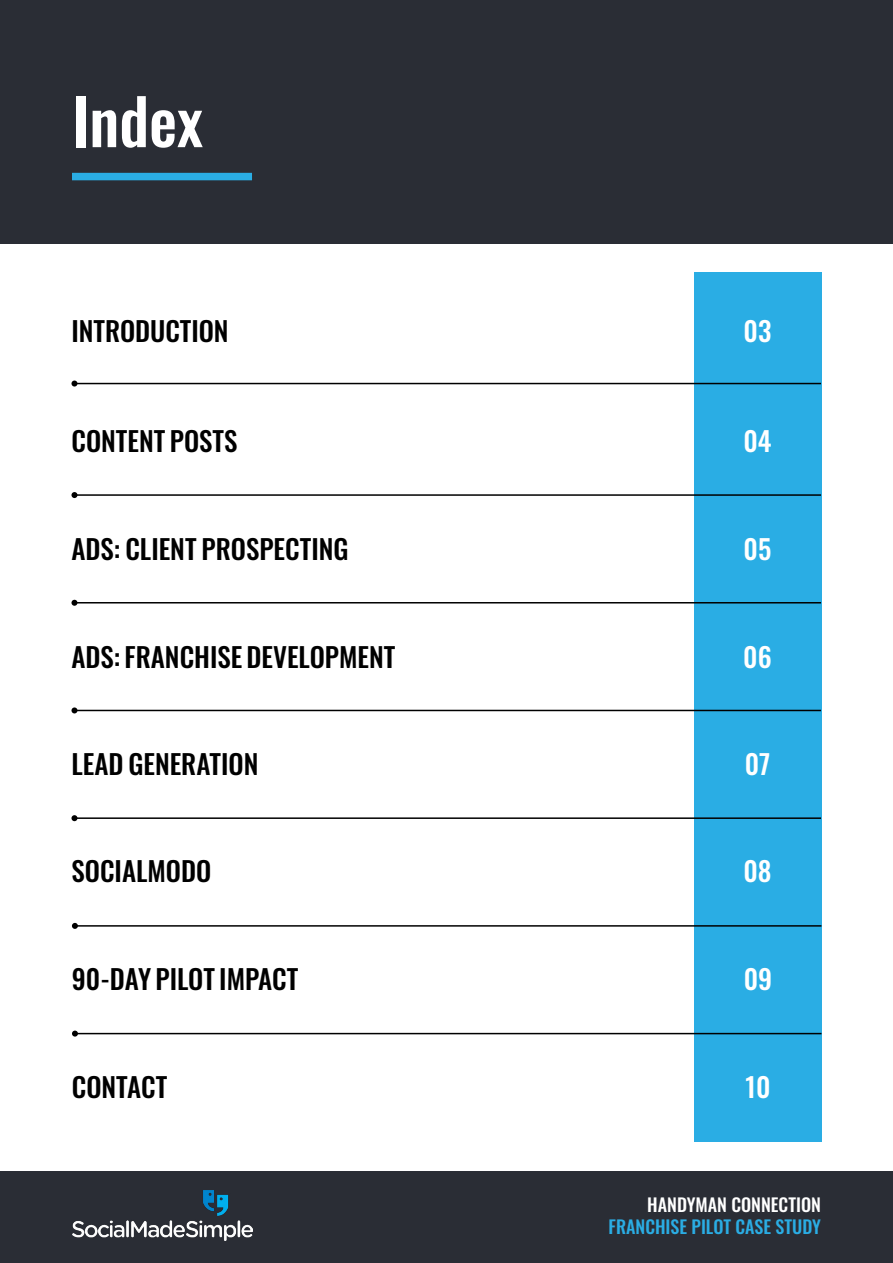
<style>
.page{position:relative;width:893px;height:1263px;background:#fff}
.page>*{position:absolute;margin:0;border:0;box-sizing:border-box;transform-origin:0 0}
.t1{font:500 63px "Oswald";color:#fff}
.t2{font:500 27px "Oswald";color:#000}
.t3{font:500 27px "Oswald";color:#fff}
.t4{font:500 18px "Oswald";color:#2aade4}
.t5{font:500 18px "Oswald";color:#fff}
</style>
<div class="page">
<div style="left:0;top:1171px;width:893px;height:92px;background:#2a2d35"></div>
<div style="left:0;top:0;width:893px;height:243px;background:#2a2d35"></div>
<div style="left:694px;top:273px;width:127px;height:869px;background:#2aade4"></div>
<hr style="left:74px;top:383px;width:747px;height:1px;background:#000">
<svg style="left:71px;top:380px;width:6px;height:6px"></svg>
<hr style="left:74px;top:602px;width:747px;height:1px;background:#000">
<svg style="left:71px;top:600px;width:6px;height:6px"></svg>
<hr style="left:74px;top:817px;width:747px;height:2px;background:#000">
<svg style="left:71px;top:815px;width:6px;height:6px"></svg>
<hr style="left:75px;top:925px;width:746px;height:2px;background:#000">
<svg style="left:72px;top:923px;width:6px;height:6px"></svg>
<hr style="left:75px;top:1033px;width:746px;height:1px;background:#000">
<svg style="left:72px;top:1030px;width:6px;height:6px"></svg>
<hr style="left:74px;top:494px;width:747px;height:2px;background:#000">
<svg style="left:71px;top:492px;width:6px;height:6px"></svg>
<hr style="left:74px;top:710px;width:747px;height:1px;background:#000">
<svg style="left:71px;top:707px;width:6px;height:6px"></svg>
<div style="left:76px;top:173px;width:172px;height:7px;background:#2aade4"></div>
<img style="left:72px;top:1191px;width:180px;height:49px">
<h1 class="t1" style="left:72px;top:89px;width:133px">Index</h1>
<p class="t2" style="left:71px;top:317px;width:159px">INTRODUCTION</p>
<p class="t3" style="left:744px;top:317px;width:29px">03</p>
<p class="t2" style="left:71px;top:426px;width:168px">CONTENT POSTS</p>
<p class="t3" style="left:743px;top:426px;width:30px">04</p>
<p class="t2" style="left:71px;top:535px;width:279px">ADS: CLIENT PROSPECTING</p>
<p class="t3" style="left:744px;top:535px;width:29px">05</p>
<p class="t2" style="left:71px;top:642px;width:325px">ADS: FRANCHISE DEVELOPMENT</p>
<p class="t3" style="left:743px;top:642px;width:30px">06</p>
<p class="t2" style="left:71px;top:750px;width:188px">LEAD GENERATION</p>
<p class="t3" style="left:745px;top:750px;width:27px">07</p>
<p class="t2" style="left:71px;top:857px;width:141px">SOCIALMODO</p>
<p class="t3" style="left:743px;top:857px;width:30px">08</p>
<p class="t2" style="left:72px;top:965px;width:228px">90-DAY PILOT IMPACT</p>
<p class="t3" style="left:744px;top:965px;width:30px">09</p>
<p class="t2" style="left:72px;top:1073px;width:97px">CONTACT</p>
<p class="t3" style="left:745px;top:1073px;width:27px">10</p>
<p class="t5" style="left:647px;top:1196px;width:175px">HANDYMAN CONNECTION</p>
<p class="t4" style="left:609px;top:1217px;width:214px">FRANCHISE PILOT CASE STUDY</p>
</div>
